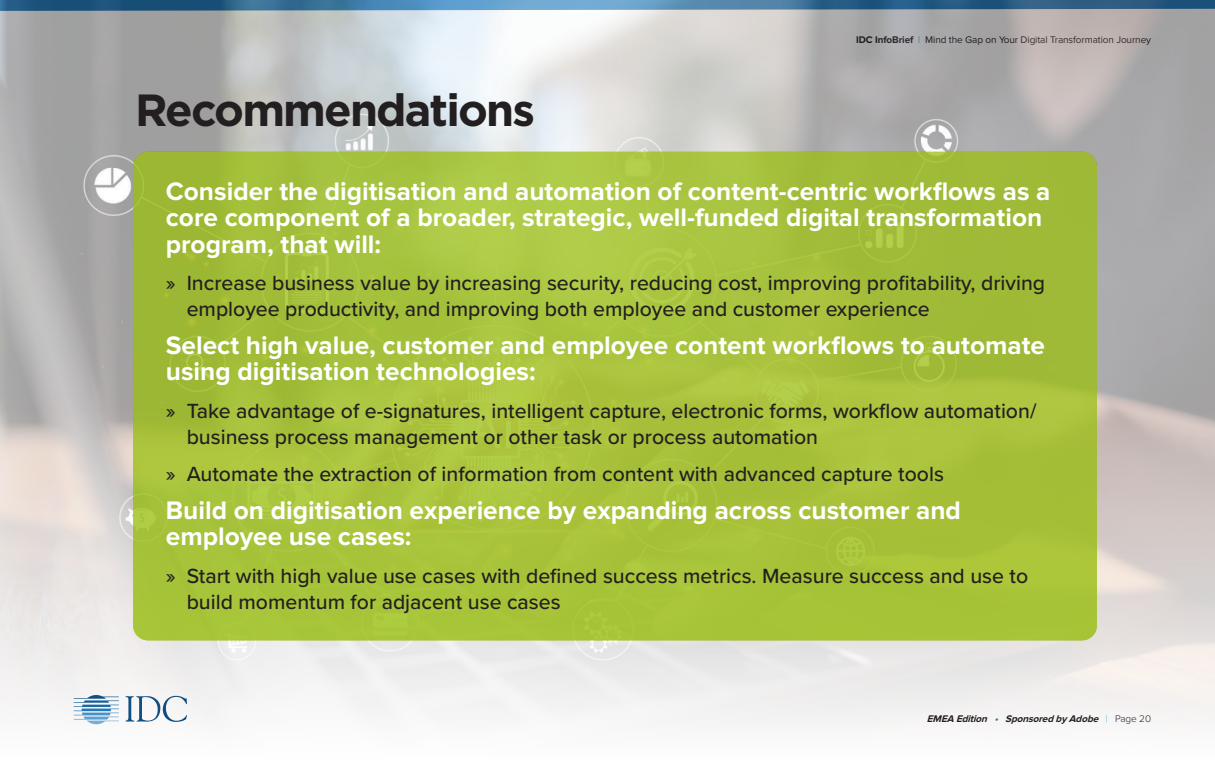
<style>
.page{position:relative;width:1215px;height:765px;background:#fff}
.page>*{position:absolute;margin:0;border:0;box-sizing:border-box;transform-origin:0 0}
.t1{font:700 45px "Gotham";letter-spacing:-.04em;color:#231f20}
.t2{font:700 26.25px/26.2px "Proxima Nova";color:#fff}
.t3{font:500 21.25px/26.2px "Proxima Nova";color:#231f20}
.t4{font:10px "Proxima Nova";letter-spacing:-.01em;color:#231f20}
.t5{font:italic 700 10px "Proxima Nova";color:#231f20}
.s1{font-weight:700}
.s2{color:#2faec7}
.s3{color:#1e79bc}
.s4{font-weight:300;font-style:normal;color:#2faec7}
.s5{font-weight:300;font-style:normal}
</style>
<div class="page">
<img style="left:0;top:0;width:1215px;height:725px">
<div style="left:133px;top:152px;width:964px;height:488px;background:linear-gradient(to right,#a7c33d,#a6c13b);border-radius:15px"></div>
<h1 class="t1" style="left:135px;top:84px;width:402px">Recommendations</h1>
<p class="t4" style="left:856px;top:34px;width:296px"><span class="s1">IDC InfoBrief</span> <span class="s2">|</span> Mind the Gap on Your Digital Transformation Journey</p>
<p class="t2" style="left:166px;top:179px;width:886px">Consider the digitisation and automation of content-centric workflows as a core component of a broader, strategic, well-funded digital transformation program, that will:</p>
<p class="t3" style="left:187px;top:269px;width:860px;text-indent:-21px">» Increase business value by increasing security, reducing cost, improving profitability, driving employee productivity, and improving both employee and customer experience</p>
<p class="t2" style="left:166px;top:332px;width:881px">Select high value, customer and employee content workflows to automate using digitisation technologies:</p>
<p class="t3" style="left:187px;top:397px;width:851px;text-indent:-21px">» Take advantage of e-signatures, intelligent capture, electronic forms, workflow automation/ business process management or other task or process automation</p>
<p class="t3" style="left:166px;top:460px;width:780px">» Automate the extraction of information from content with advanced capture tools</p>
<p class="t2" style="left:166px;top:497px;width:797px">Build on digitisation experience by expanding across customer and employee use cases:</p>
<p class="t3" style="left:187px;top:562px;width:843px;text-indent:-21px">» Start with high value use cases with defined success metrics. Measure success and use to build momentum for adjacent use cases</p>
<p class="t5" style="left:927px;top:713px;width:226px">EMEA Edition <span class="s3">•</span> SponsoredbyAdobe <span class="s4">|</span> <span class="s5">P a g e 2 0</span></p>
</div>
